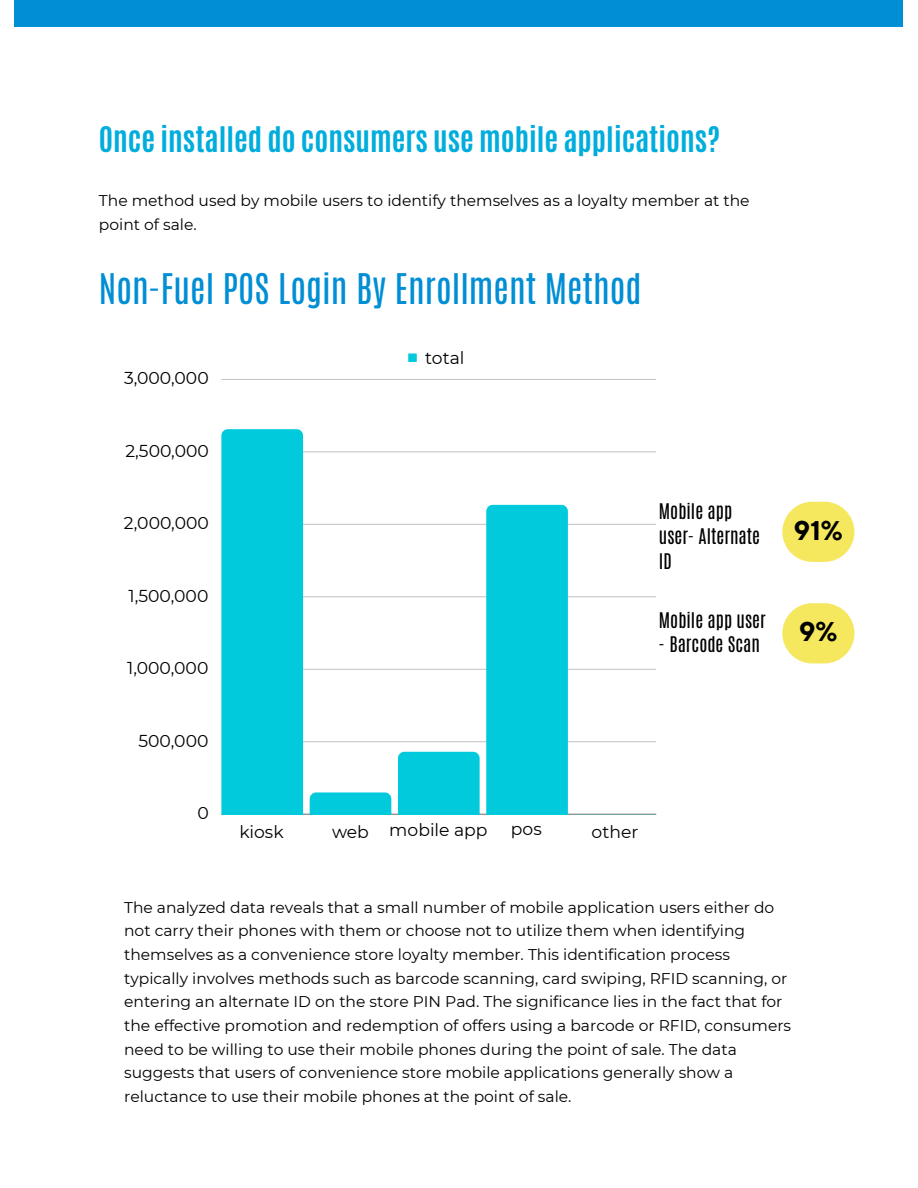
<style>
.page{position:relative;width:918px;height:1188px;background:#fff}
.page>*{position:absolute;margin:0;border:0;box-sizing:border-box;transform-origin:0 0}
.t1{font:35.25px "Antonio";color:#008ed4}
.t2{font:700 29.4px "Antonio";color:#00addd}
.t3{font:700 26.85px "TT Norms Pro";color:#000}
.t4{font:18px/24.8px "Antonio";color:#000}
.t5{font:17.25px "Montserrat";color:#000}
.t6{font:15.45px/23.7px "Montserrat";color:#000}
</style>
<div class="page">
<div style="left:15px;top:0;width:888px;height:27px;background:#008ed4"></div>
<svg style="left:408px;top:353px;width:9px;height:9px"></svg>
<hr style="left:221px;top:741px;width:435px;height:1px;background:#000">
<hr style="left:221px;top:669px;width:435px;height:1px;background:#000">
<hr style="left:221px;top:596px;width:435px;height:1px;background:#000">
<hr style="left:221px;top:524px;width:435px;height:1px;background:#000">
<hr style="left:221px;top:452px;width:435px;height:1px;background:#000">
<hr style="left:221px;top:379px;width:435px;height:1px;background:#000">
<hr style="left:221px;top:814px;width:435px;height:1px;background:#000">
<div style="left:221px;top:429px;width:82px;height:385px;background:#00cadc"></div>
<div style="left:310px;top:792px;width:81px;height:22px;background:#00cadc"></div>
<div style="left:398px;top:752px;width:82px;height:62px;background:#00cadc"></div>
<div style="left:486px;top:505px;width:82px;height:309px;background:#00cadc"></div>
<svg style="left:575px;top:814px;width:81px;height:1px"></svg>
<div style="left:782px;top:502px;width:72px;height:60px;background:#f5e75e;border-radius:30px"></div>
<div style="left:782px;top:603px;width:72px;height:60px;background:#f5e75e;border-radius:30px"></div>
<p class="t2" style="left:99px;top:118px;width:623px">Once installed do consumers use mobile applications?</p>
<h1 class="t6" style="left:99px;top:189px;width:652px">The method used by mobile users to identify themselves as a loyalty member at the point of sale.</h1>
<h2 class="t1" style="left:99px;top:264px;width:544px">Non-Fuel POS Login By Enrollment Method</h2>
<p class="t5" style="left:124px;top:368px;width:86px">3,000,000</p>
<p class="t5" style="left:125px;top:440px;width:85px">2,500,000</p>
<p class="t5" style="left:124px;top:513px;width:86px">2,000,000</p>
<p class="t5" style="left:129px;top:585px;width:81px">1,500,000</p>
<p class="t5" style="left:127px;top:658px;width:83px">1,000,000</p>
<p class="t5" style="left:139px;top:730px;width:71px">500,000</p>
<p class="t5" style="left:198px;top:802px;width:13px">0</p>
<p class="t5" style="left:425px;top:347px;width:41px">total</p>
<h3 class="t4" style="left:659px;top:499px;width:103px">Mobile app user- Alternate<br>ID</h3>
<h2 class="t4" style="left:659px;top:608px;width:108px">Mobile app user</h2>
<h2 class="t4" style="left:659px;top:632px;width:102px">- Barcode Scan</h2>
<h2 class="t3" style="left:794px;top:514px;width:50px">91%</h2>
<p class="t3" style="left:799px;top:616px;width:40px">9%</p>
<p class="t5" style="left:239px;top:821px;width:46px">kiosk</p>
<p class="t5" style="left:332px;top:820px;width:157px">web mobile app</p>
<p class="t5" style="left:511px;top:818px;width:32px">pos</p>
<p class="t5" style="left:592px;top:821px;width:48px">other</p>
<h3 class="t6" style="left:124px;top:895px;width:669px">The analyzed data reveals that a small number of mobile application users either do not carry their phones with them or choose not to utilize them when identifying themselves as a convenience store loyalty member. This identification process typically involves methods such as barcode scanning, card swiping, RFID scanning, or entering an alternate ID on the store PIN Pad. The significance lies in the fact that for the effective promotion and redemption of offers using a barcode or RFID, consumers need to be willing to use their mobile phones during the point of sale. The data suggests that users of convenience store mobile applications generally show a reluctance to use their mobile phones at the point of sale.</h3>
</div>
